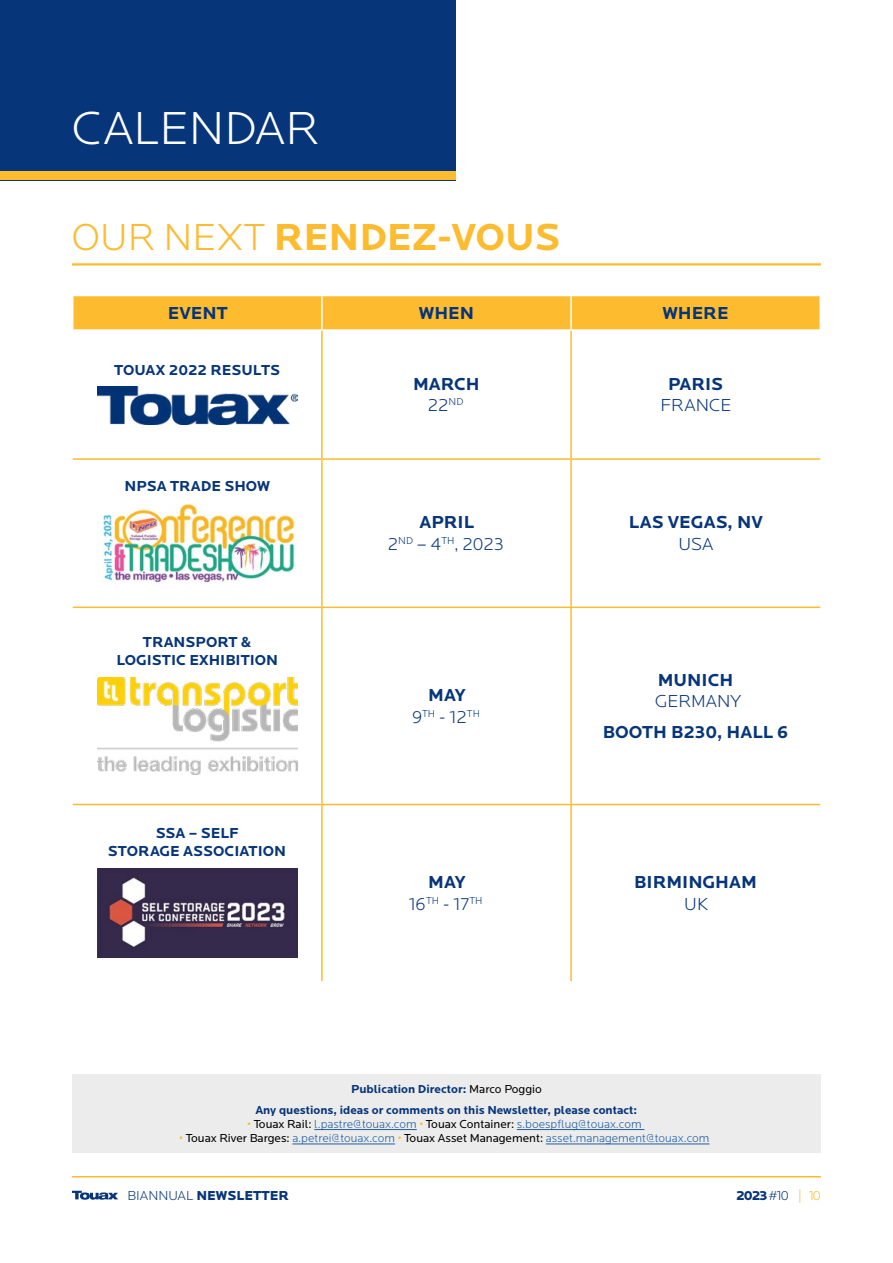
<style>
.page{position:relative;width:893px;height:1263px;background:#fff}
.page>*{position:absolute;margin:0;border:0;box-sizing:border-box;transform-origin:0 0}
.t1{font:300 48px "Locator";color:#fff}
.t2{font:700 39px "Locator";color:#fdbb30}
.t3{font:700 18px/21.6px "Locator";color:#06357a;text-align:center}
.t4{font:300 18px/21.6px "Locator";color:#06357a;text-align:center}
.t5{font:700 15px/18px "Locator";color:#06357a;text-align:center}
.t6{font:900 13.5px "Locator";color:#06357a}
.t7{font:300 12px "Locator";color:#215e9e}
.t8{font:700 12px/20.9px "Locator";color:#06357a;text-align:center}
.s1{font-weight:300}
.s2{font-weight:700}
.s3{font-weight:400;color:#000}
.s4{color:#fdbb30}
.s5{font-weight:300;color:#fdbb30}
</style>
<div class="page">
<svg style="left:72px;top:1191px;width:46px;height:9px"></svg>
<div style="left:72px;top:1074px;width:749px;height:78px;background:#ececed"></div>
<hr style="left:314px;top:1129px;width:103px;height:1px;background:#215e9e">
<hr style="left:517px;top:1129px;width:127px;height:1px;background:#215e9e">
<hr style="left:292px;top:1144px;width:103px;height:1px;background:#215e9e">
<hr style="left:546px;top:1144px;width:164px;height:1px;background:#215e9e">
<div style="left:0;top:0;width:455px;height:180px;background:#06357a"></div>
<div style="left:0;top:171px;width:455px;height:9px;background:#fdbb30"></div>
<hr style="left:72px;top:263px;width:749px;height:3px;background:#fdbb30">
<div style="left:74px;top:296px;width:745px;height:33px;background:#fdbb30"></div>
<hr style="left:321px;top:296px;width:2px;height:33px;background:#fff">
<hr style="left:570px;top:296px;width:2px;height:33px;background:#fff">
<hr style="left:321px;top:331px;width:2px;height:127px;background:#fdbb30">
<hr style="left:570px;top:331px;width:2px;height:127px;background:#fdbb30">
<hr style="left:73px;top:458px;width:249px;height:2px;background:#fdbb30">
<hr style="left:322px;top:458px;width:249px;height:2px;background:#fdbb30">
<hr style="left:321px;top:460px;width:2px;height:146px;background:#fdbb30">
<hr style="left:571px;top:458px;width:249px;height:2px;background:#fdbb30">
<hr style="left:570px;top:460px;width:2px;height:146px;background:#fdbb30">
<hr style="left:73px;top:606px;width:249px;height:2px;background:#fdbb30">
<hr style="left:322px;top:606px;width:249px;height:2px;background:#fdbb30">
<hr style="left:321px;top:608px;width:2px;height:196px;background:#fdbb30">
<hr style="left:571px;top:606px;width:249px;height:2px;background:#fdbb30">
<hr style="left:570px;top:608px;width:2px;height:196px;background:#fdbb30">
<hr style="left:73px;top:804px;width:249px;height:1px;background:#fdbb30">
<hr style="left:322px;top:804px;width:249px;height:1px;background:#fdbb30">
<hr style="left:321px;top:805px;width:2px;height:176px;background:#fdbb30">
<hr style="left:571px;top:804px;width:249px;height:1px;background:#fdbb30">
<hr style="left:570px;top:805px;width:2px;height:176px;background:#fdbb30">
<img style="left:97px;top:387px;width:200px;height:37px">
<img style="left:97px;top:503px;width:198px;height:80px">
<img style="left:97px;top:677px;width:200px;height:98px">
<img style="left:97px;top:868px;width:200px;height:89px">
<hr style="left:72px;top:1176px;width:749px;height:1px;background:#fdbb30">
<h1 class="t1" style="left:72px;top:101px;width:248px">CALENDAR</h1>
<h2 class="t2" style="left:71px;top:214px;width:490px"><span class="s1">OUR NEXT</span> RENDEZ-VOUS</h2>
<h3 class="t3" style="left:168px;top:303px;width:61px">EVENT</h3>
<h3 class="t3" style="left:419px;top:303px;width:57px">WHEN</h3>
<h3 class="t3" style="left:662px;top:303px;width:68px">WHERE</h3>
<p class="t5" style="left:114px;top:361px;width:168px">TOUAX 2022 RESULTS</p>
<p class="t5" style="left:125px;top:478px;width:147px">NPSA TRADE SHOW</p>
<p class="t5" style="left:116px;top:633px;width:163px">TRANSPORT &amp;<br>LOGISTIC EXHIBITION</p>
<p class="t5" style="left:108px;top:825px;width:180px">SSA – SELF<br>STORAGE ASSOCIATION</p>
<h3 class="t3" style="left:413px;top:373px;width:68px">MARCH<br><span class="s1">22</span><sup>ND</sup></h3>
<h3 class="t3" style="left:668px;top:373px;width:57px">PARIS</h3>
<h3 class="t4" style="left:661px;top:395px;width:72px">FRANCE</h3>
<h3 class="t4" style="left:388px;top:512px;width:118px"><span class="s2">APRIL<br></span>2<sup>ND</sup> – 4<sup>TH</sup>, 2023</h3>
<h3 class="t3" style="left:629px;top:512px;width:136px">LAS VEGAS, NV</h3>
<h3 class="t4" style="left:678px;top:533px;width:37px">USA</h3>
<h3 class="t4" style="left:412px;top:684px;width:70px"><span class="s2">MAY<br></span>9<sup>TH</sup> - 12<sup>TH</sup></h3>
<h3 class="t3" style="left:658px;top:669px;width:77px">MUNICH</h3>
<h3 class="t4" style="left:655px;top:691px;width:87px">GERMANY</h3>
<h3 class="t3" style="left:603px;top:722px;width:187px">BOOTH B230, HALL 6</h3>
<h3 class="t4" style="left:409px;top:871px;width:75px"><span class="s2">MAY<br></span>16<sup>TH</sup> - 17<sup>TH</sup></h3>
<h3 class="t3" style="left:634px;top:872px;width:124px">BIRMINGHAM</h3>
<h3 class="t4" style="left:684px;top:893px;width:25px">UK</h3>
<p class="t8" style="left:255px;top:1079px;width:383px">Publication Director: <span class="s3">Marco Poggio<br></span>Any questions, ideas or comments on this Newsletter, please contact:</p>
<p class="t7" style="left:247px;top:1117px;width:396px"><span class="s4">•</span> <span class="s3">Touax Rail:</span> l.pastre@touax.com <span class="s4">•</span> <span class="s3">Touax Container:</span> s.boespflug@touax.com</p>
<p class="t7" style="left:179px;top:1132px;width:532px"><span class="s4">•</span> <span class="s3">Touax River Barges:</span> a.petrei@touax.com <span class="s4">•</span> <span class="s3">Touax Asset Management:</span> asset.management@touax.com</p>
<p class="t6" style="left:127px;top:1187px;width:163px"><span class="s1">BIANNUAL</span> NEWSLETTER</p>
<p class="t6" style="left:736px;top:1187px;width:86px">2023 <span class="s1">#10</span> <span class="s5">| 10</span></p>
</div>
